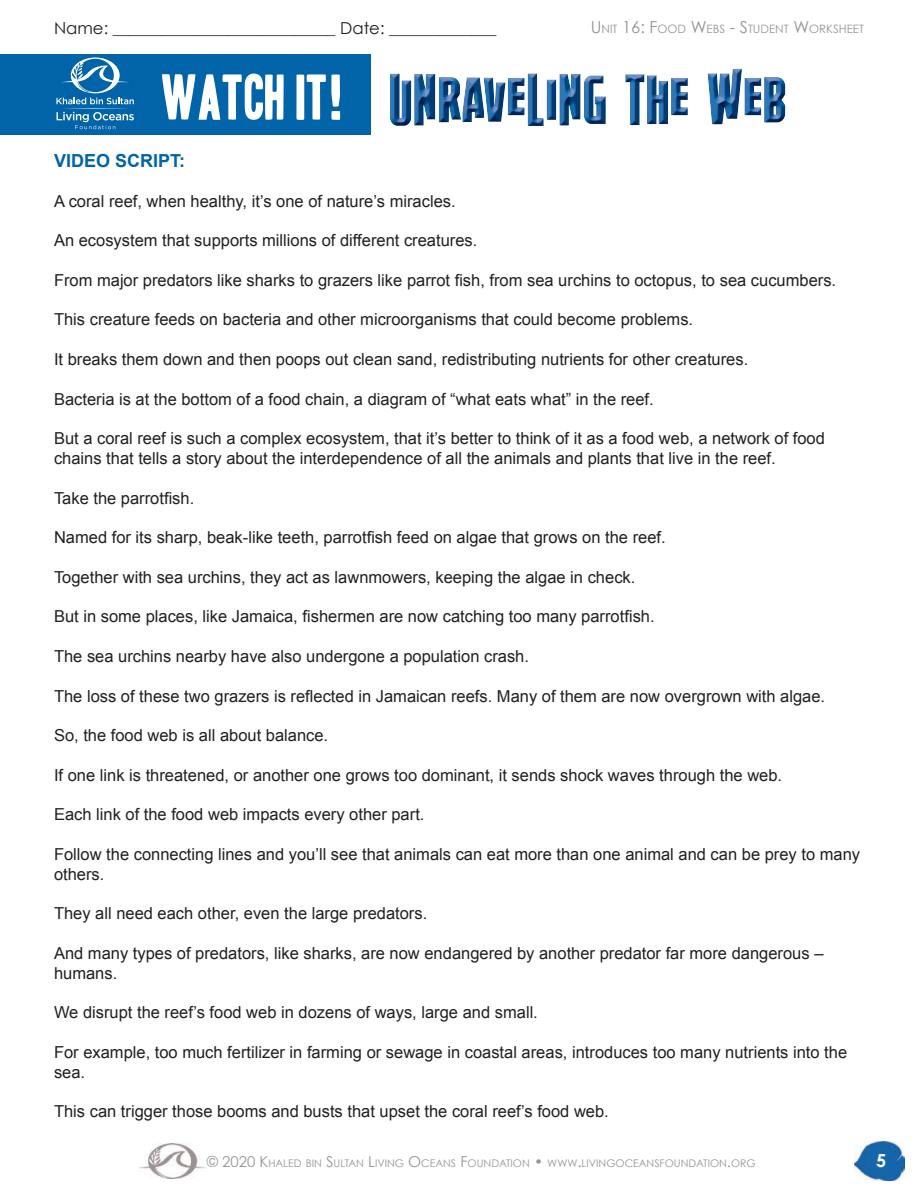
<style>
.page{position:relative;width:918px;height:1188px;background:#fff}
.page>*{position:absolute;margin:0;border:0;box-sizing:border-box;transform-origin:0 0}
.t1{font:55.5px "Headline One HPLHS";color:#fff}
.t2{font:700 18px "Arial";color:#0163a8}
.t3{font:700 18px "Century Gothic";color:#fff}
.t4{font:16.5px/19.8px "Arial";color:#231f20}
.t5{font:16.5px "Century Gothic";color:#231f20}
.t6{font:11.55px "Century Gothic";color:#939598}
.t7{font:10.5px "Century Gothic";color:#939598}
.s1{font-size:16.5px}
.s2{font-size:15px}
</style>
<div class="page">
<img style="left:138px;top:1143px;width:69px;height:36px">
<img style="left:855px;top:1142px;width:50px;height:38px">
<div style="left:0;top:54px;width:370px;height:81px;background:#0163a8"></div>
<svg style="left:56px;top:57px;width:78px;height:72px"></svg>
<img style="left:390px;top:69px;width:395px;height:57px">
<p class="t5" style="left:54px;top:18px;width:444px">Name: ___________________________ Date: _____________</p>
<p class="t6" style="left:591px;top:22px;width:275px"><span class="s1">U</span>NIT <span class="s1">16: F</span>OOD <span class="s1">W</span>EBS <span class="s1">- S</span>TUDENT <span class="s1">W</span>ORKSHEET</p>
<h1 class="t1" style="left:162px;top:71px;width:185px">Watch It!</h1>
<p class="t2" style="left:54px;top:149px;width:133px">VIDEO SCRIPT:</p>
<p class="t4" style="left:54px;top:191px;width:403px">A coral reef, when healthy, it’s one of nature’s miracles.</p>
<p class="t4" style="left:54px;top:231px;width:425px">An ecosystem that supports millions of different creatures.</p>
<p class="t4" style="left:54px;top:270px;width:784px">From major predators like sharks to grazers like parrot fish, from sea urchins to octopus, to sea cucumbers.</p>
<p class="t4" style="left:54px;top:310px;width:641px">This creature feeds on bacteria and other microorganisms that could become problems.</p>
<p class="t4" style="left:54px;top:349px;width:696px">It breaks them down and then poops out clean sand, redistributing nutrients for other creatures.</p>
<p class="t4" style="left:54px;top:389px;width:601px">Bacteria is at the bottom of a food chain, a diagram of “what eats what” in the reef.</p>
<p class="t4" style="left:54px;top:429px;width:773px">But a coral reef is such a complex ecosystem, that it’s better to think of it as a food web, a network of food chains that tells a story about the interdependence of all the animals and plants that live in the reef.</p>
<p class="t4" style="left:54px;top:488px;width:142px">Take the parrotfish.</p>
<p class="t4" style="left:54px;top:528px;width:613px">Named for its sharp, beak-like teeth, parrotfish feed on algae that grows on the reef.</p>
<p class="t4" style="left:54px;top:567px;width:583px">Together with sea urchins, they act as lawnmowers, keeping the algae in check.</p>
<p class="t4" style="left:54px;top:607px;width:602px">But in some places, like Jamaica, fishermen are now catching too many parrotfish.</p>
<p class="t4" style="left:54px;top:646px;width:477px">The sea urchins nearby have also undergone a population crash.</p>
<p class="t4" style="left:54px;top:686px;width:773px">The loss of these two grazers is reflected in Jamaican reefs. Many of them are now overgrown with algae.</p>
<p class="t4" style="left:54px;top:726px;width:276px">So, the food web is all about balance.</p>
<p class="t4" style="left:54px;top:765px;width:730px">If one link is threatened, or another one grows too dominant, it sends shock waves through the web.</p>
<p class="t4" style="left:54px;top:805px;width:372px">Each link of the food web impacts every other part.</p>
<p class="t4" style="left:54px;top:844px;width:808px">Follow the connecting lines and you’ll see that animals can eat more than one animal and can be prey to many others.</p>
<p class="t4" style="left:54px;top:904px;width:375px">They all need each other, even the large predators.</p>
<p class="t4" style="left:54px;top:943px;width:771px">And many types of predators, like sharks, are now endangered by another predator far more dangerous – humans.</p>
<p class="t4" style="left:54px;top:1003px;width:485px">We disrupt the reef’s food web in dozens of ways, large and small.</p>
<p class="t4" style="left:54px;top:1042px;width:795px">For example, too much fertilizer in farming or sewage in coastal areas, introduces too many nutrients into the sea.</p>
<p class="t4" style="left:54px;top:1102px;width:556px">This can trigger those booms and busts that upset the coral reef’s food web.</p>
<p class="t7" style="left:207px;top:1156px;width:550px"><span class="s2">© 2020 K</span>HALED BIN <span class="s2">S</span>ULTAN <span class="s2">L</span>IVING <span class="s2">O</span>CEANS <span class="s2">F</span>OUNDATION <span class="s2">•</span> WWW<span class="s2">.</span>LIVINGOCEANSFOUNDATION<span class="s2">.</span>ORG</p>
<p class="t3" style="left:876px;top:1149px;width:12px">5</p>
</div>
